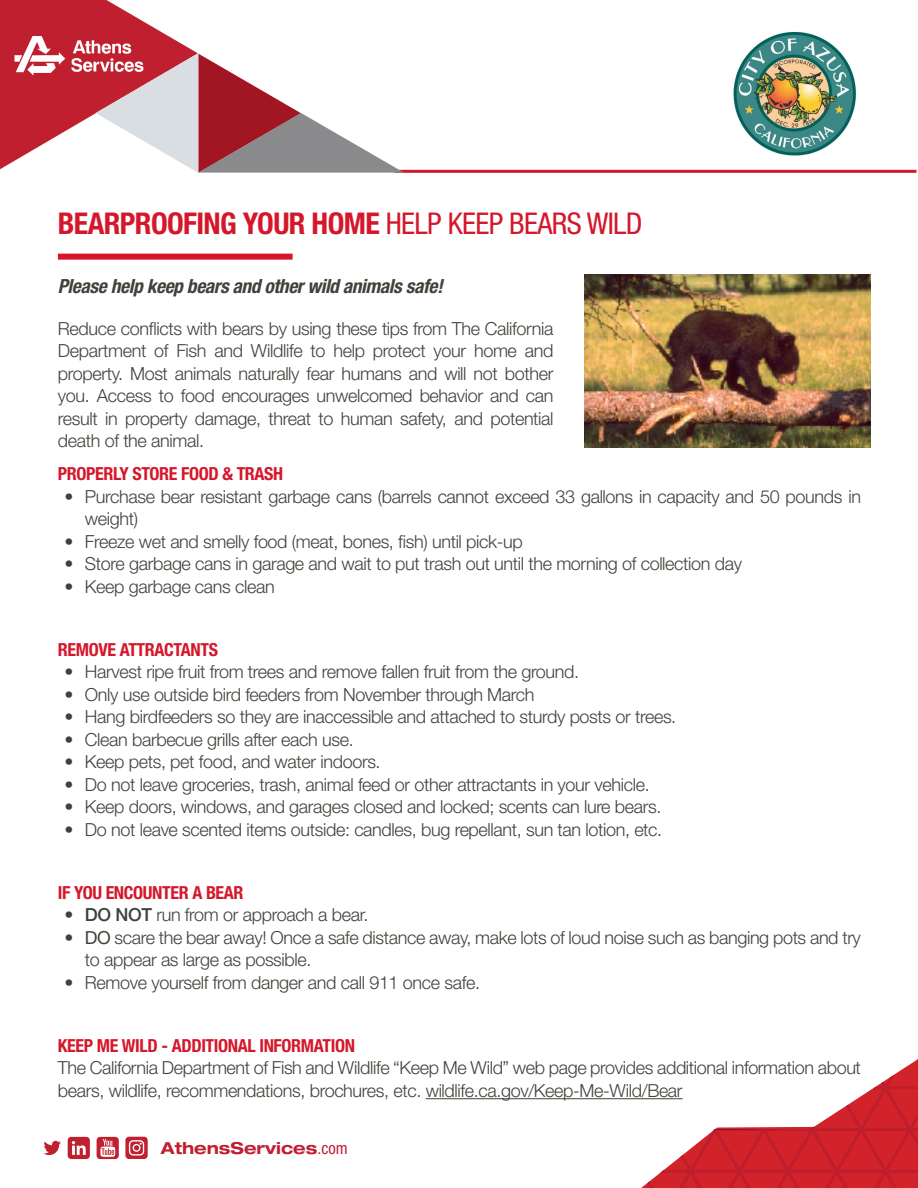
<style>
.page{position:relative;width:918px;height:1188px;background:#fff}
.page>*{position:absolute;margin:0;border:0;box-sizing:border-box;transform-origin:0 0}
.t1{font:700 condensed 30px "Helvetica Neue LT Std";letter-spacing:-.02em;color:#d5172b}
.t2{font:italic 700 condensed 19.5px "Helvetica Neue LT Std";letter-spacing:-.02em;color:#3e433a}
.t3{font:300 18px/22.5px "Helvetica Neue LT Std";letter-spacing:-.02em;color:#3e433a}
.t4{font:700 condensed 18px "Helvetica Neue LT Std";letter-spacing:-.02em;color:#d5172b}
.t5{font:700 expanded 16.5px "Helvetica Neue LT Std";color:#bf1f2e}
.s1{font-weight:400}
.s2{font-weight:500}
.s3{color:#c21f37}
.s4{font-weight:400;font-stretch:condensed;color:#c21f37}
</style>
<div class="page">
<hr style="left:396px;top:170px;width:519px;height:3px;background:#d5172b">
<svg style="left:0;top:0;width:404px;height:173px"></svg>
<div style="left:61px;top:254px;width:229px;height:6px;background:#d5172b"></div>
<svg style="left:641px;top:1059px;width:277px;height:129px"></svg>
<svg style="left:97px;top:1137px;width:22px;height:22px"></svg>
<svg style="left:68px;top:1137px;width:22px;height:22px"></svg>
<svg style="left:43px;top:1141px;width:18px;height:14px"></svg>
<svg style="left:125px;top:1137px;width:23px;height:22px"></svg>
<hr style="left:426px;top:1098px;width:257px;height:1px;background:#3e433a">
<img style="left:584px;top:274px;width:287px;height:173px">
<img style="left:733px;top:31px;width:123px;height:125px">
<p class="t1" style="left:58px;top:206px;width:586px">BEARPROOFING YOUR HOME <span class="s1">HELP KEEP BEARS WILD</span></p>
<p class="t2" style="left:58px;top:274px;width:386px">Please help keep bears and other wild animals safe!</p>
<p class="t3" style="left:58px;top:317px;width:497px;text-align:justify">Reduce conflicts with bears by using these tips from The California Department of Fish and Wildlife to help protect your home and property. Most animals naturally fear humans and will not bother you. Access to food encourages unwelcomed behavior and can result in property damage, threat to human safety, and potential death of the animal.</p>
<p class="t4" style="left:58px;top:463px;width:227px">PROPERLY STORE FOOD &amp; TRASH</p>
<p class="t3" style="left:85px;top:485px;width:778px;text-indent:-20px">• Purchase bear resistant garbage cans (barrels cannot exceed 33 gallons in capacity and 50 pounds in weight)</p>
<p class="t3" style="left:65px;top:530px;width:460px">• Freeze wet and smelly food (meat, bones, fish) until pick-up</p>
<p class="t3" style="left:65px;top:552px;width:679px">• Store garbage cans in garage and wait to put trash out until the morning of collection day</p>
<p class="t3" style="left:65px;top:575px;width:212px">• Keep garbage cans clean</p>
<p class="t4" style="left:58px;top:639px;width:162px">REMOVE ATTRACTANTS</p>
<p class="t3" style="left:65px;top:660px;width:516px">• Harvest ripe fruit from trees and remove fallen fruit from the ground.</p>
<p class="t3" style="left:65px;top:683px;width:471px">• Only use outside bird feeders from November through March</p>
<p class="t3" style="left:65px;top:705px;width:613px">• Hang birdfeeders so they are inaccessible and attached to sturdy posts or trees.</p>
<p class="t3" style="left:65px;top:728px;width:291px">• Clean barbecue grills after each use.</p>
<p class="t3" style="left:65px;top:750px;width:317px">• Keep pets, pet food, and water indoors.</p>
<p class="t3" style="left:65px;top:773px;width:587px">• Do not leave groceries, trash, animal feed or other attractants in your vehicle.</p>
<p class="t3" style="left:65px;top:795px;width:598px">• Keep doors, windows, and garages closed and locked; scents can lure bears.</p>
<p class="t3" style="left:65px;top:818px;width:599px">• Do not leave scented items outside: candles, bug repellant, sun tan lotion, etc.</p>
<p class="t4" style="left:58px;top:882px;width:187px">IF YOU ENCOUNTER A BEAR</p>
<p class="t3" style="left:65px;top:903px;width:305px"><span class="s2">• DO NOT</span> run from or approach a bear.</p>
<p class="t3" style="left:85px;top:926px;width:778px;text-indent:-20px"><span class="s1">• DO</span> scare the bear away! Once a safe distance away, make lots of loud noise such as banging pots and try to appear as large as possible.</p>
<p class="t3" style="left:65px;top:971px;width:417px">• Remove yourself from danger and call 911 once safe.</p>
<p class="t4" style="left:58px;top:1035px;width:299px">KEEP ME WILD - ADDITIONAL INFORMATION</p>
<p class="t3" style="left:58px;top:1056px;width:805px">The California Department of Fish and Wildlife “Keep Me Wild” web page provides additional information about bears, wildlife, recommendations, brochures, etc. wildlife.ca.gov/Keep-Me-Wild/Bear</p>
<p class="t5" style="left:161px;top:1138px;width:188px">AthensS<span class="s3">ervices</span><span class="s4">.com</span></p>
</div>
